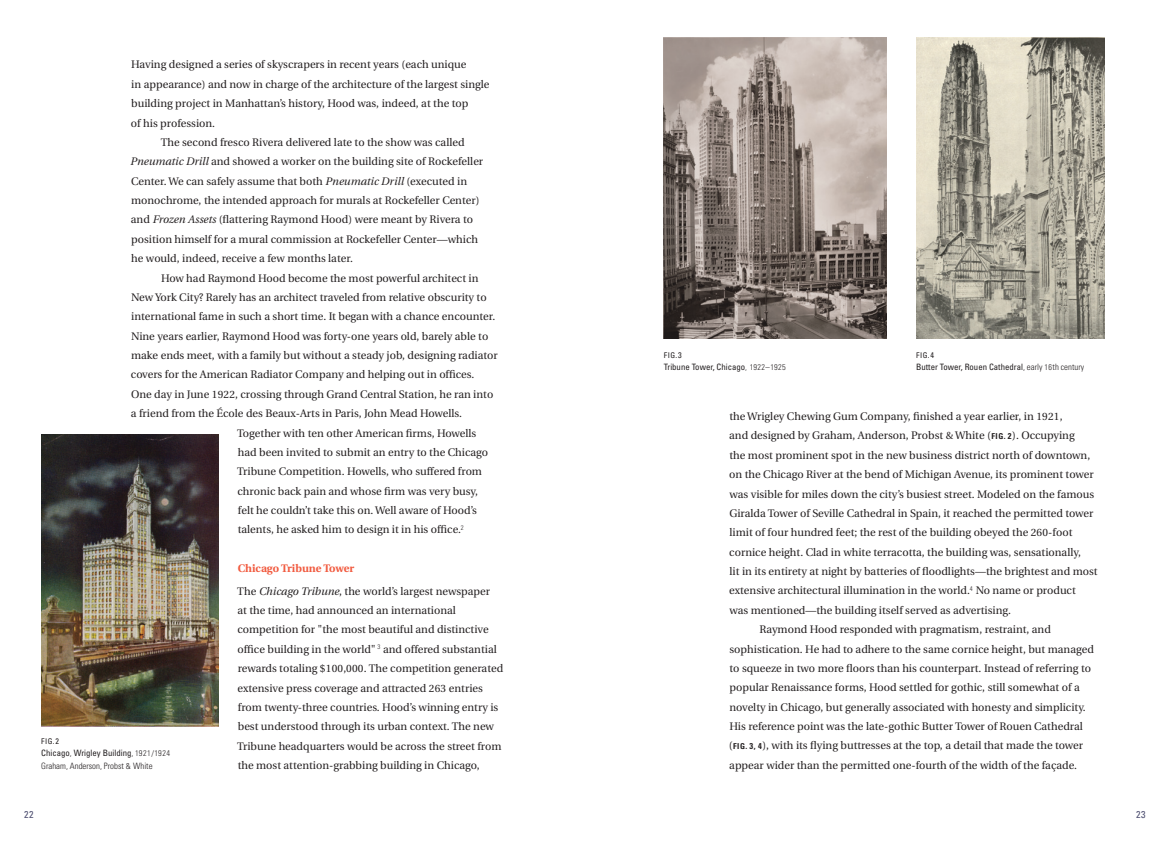
<style>
.page{position:relative;width:1170px;height:855px;background:#fff}
.page>*{position:absolute;margin:0;border:0;box-sizing:border-box;transform-origin:0 0}
.t1{font:11px/19.4px "Utopia";color:#231f20}
.t2{font:condensed 10px "Univers";color:#4e4f71}
.t3{font:condensed 8.75px "Univers";color:#231f20}
.t4{font:300 condensed 8.75px/12.5px "Univers";color:#231f20}
.t5{font:condensed 7.75px "Univers";letter-spacing:.07em;color:#231f20}
.s1{font-style:italic}
.s2{font-size:10.62px}
.s3{font-weight:700;color:#f15b40}
.s4{font-size:8px}
.s5{font-weight:400}
.s6{font-size:8.62px}
.s7{font-size:8.12px}
.s8{font-weight:300;font-size:8.12px}
.s9{font-weight:300}
.s10{font-family:"Univers";font-weight:700;font-stretch:condensed;font-size:8.12px}
.s11{font-family:"Univers";font-weight:700;font-stretch:condensed;font-size:8.5px}
</style>
<div class="page">
<img style="left:916px;top:38px;width:189px;height:301px">
<img style="left:41px;top:435px;width:177px;height:291px">
<img style="left:664px;top:38px;width:222px;height:301px">
<p class="t1" style="left:131px;top:55px;width:337px">Having designed a series of skyscrapers in recent years (each unique</p>
<p class="t1" style="left:131px;top:75px;width:360px">in appearance) and now in charge of the architecture of the largest single</p>
<p class="t1" style="left:131px;top:94px;width:339px">building project in Manhattan’s history, Hood was, indeed, at the top</p>
<p class="t1" style="left:131px;top:113px;width:86px">of his profession.</p>
<p class="t1" style="left:161px;top:133px;width:305px">The second fresco Rivera delivered late to the show was called</p>
<p class="t1" style="left:130px;top:152px;width:355px"><span class="s1">Pneumatic Drill</span> and showed a worker on the building site of Rockefeller</p>
<p class="t1" style="left:131px;top:171px;width:338px">Center. We can safely assume that both <span class="s1">Pneumatic Drill</span> (executed in</p>
<p class="t1" style="left:131px;top:191px;width:350px">monochrome, the intended approach for murals at Rockefeller Center)</p>
<p class="t1" style="left:131px;top:210px;width:344px">and <span class="s1">Frozen Assets</span> (flattering Raymond Hood) were meant by Rivera to</p>
<p class="t1" style="left:131px;top:230px;width:348px">position himself for a mural commission at Rockefeller Center—which</p>
<p class="t1" style="left:131px;top:249px;width:223px">he would, indeed, receive a few months later.</p>
<p class="t1" style="left:161px;top:268px;width:319px">How had Raymond Hood become the most powerful architect in</p>
<p class="t1" style="left:131px;top:288px;width:357px">New York City? Rarely has an architect traveled from relative obscurity to</p>
<p class="t1" style="left:131px;top:307px;width:366px">international fame in such a short time. It began with a chance encounter.</p>
<p class="t1" style="left:131px;top:326px;width:359px">Nine years earlier, Raymond Hood was forty-one years old, barely able to</p>
<p class="t1" style="left:131px;top:346px;width:368px">make ends meet, with a family but without a steady job, designing radiator</p>
<p class="t1" style="left:131px;top:365px;width:345px">covers for the American Radiator Company and helping out in offices.</p>
<p class="t1" style="left:131px;top:385px;width:364px">One day in June <span class="s2">1922</span>, crossing through Grand Central Station, he ran into</p>
<p class="t1" style="left:131px;top:404px;width:333px">a friend from the École des Beaux-Arts in Paris, John Mead Howells.</p>
<p class="t1" style="left:237px;top:423px;width:241px">Together with ten other American firms, Howells</p>
<p class="t1" style="left:238px;top:443px;width:252px">had been invited to submit an entry to the Chicago</p>
<p class="t1" style="left:237px;top:462px;width:246px">Tribune Competition. Howells, who suffered from</p>
<p class="t1" style="left:238px;top:481px;width:242px">chronic back pain and whose firm was very busy,</p>
<p class="t1" style="left:238px;top:501px;width:241px">felt he couldn’t take this on. Well aware of Hood’s</p>
<p class="t1" style="left:238px;top:520px;width:228px">talents, he asked him to design it in his office.<sup>2</sup></p>
<p class="t1" style="left:237px;top:557px;width:254px;line-height:23.1px"><span class="s3">Chicago Tribune Tower<br></span>The <span class="s1">Chicago Tribune</span>, the world’s largest newspaper</p>
<p class="t1" style="left:237px;top:601px;width:268px">at the time, had announced an international competition for "the most beautiful and distinctive office building in the world" <sup>3</sup> and offered substantial rewards totaling <span class="s2">$100</span>,<span class="s2">000</span>. The competition generated extensive press coverage and attracted <span class="s2">263</span> entries from twenty-three countries. Hood’s winning entry is best understood through its urban context. The new Tribune headquarters would be across the street from the most attention-grabbing building in Chicago,</p>
<p class="t5" style="left:41px;top:736px;width:19px">FIG<span class="s4">.2</span></p>
<p class="t4" style="left:41px;top:747px;width:130px"><span class="s5">Chicago</span><span class="s6">,</span> <span class="s5">Wrigley Building</span><span class="s6">,</span> <span class="s7">1921</span><span class="s4">/</span><span class="s7">1924<br></span>Graham, Anderson, Probst <span class="s7">&amp;</span> White</p>
<p class="t5" style="left:664px;top:350px;width:20px">FIG<span class="s7">.3</span></p>
<p class="t3" style="left:664px;top:362px;width:124px">Tribune Tower, Chicago<span class="s8">, 1922</span><span class="s9">–</span><span class="s8">1925</span></p>
<p class="t5" style="left:916px;top:350px;width:20px">FIG<span class="s7">.4</span></p>
<p class="t3" style="left:916px;top:362px;width:170px">Butter Tower, Rouen Cathedral<span class="s9">, early</span> <span class="s8">16</span><span class="s9">th century</span></p>
<p class="t1" style="left:729px;top:407px;width:335px">the Wrigley Chewing Gum Company, finished a year earlier, in <span class="s2">1921</span>,</p>
<p class="t1" style="left:729px;top:426px;width:347px">and designed by Graham, Anderson, Probst <span class="s2">&amp;</span> White (<span class="s10">FIG</span><span class="s11">. 2</span>). Occupying</p>
<p class="t1" style="left:729px;top:446px;width:362px">the most prominent spot in the new business district north of downtown,</p>
<p class="t1" style="left:729px;top:465px;width:366px">on the Chicago River at the bend of Michigan Avenue, its prominent tower</p>
<p class="t1" style="left:729px;top:484px;width:366px">was visible for miles down the city’s busiest street. Modeled on the famous</p>
<p class="t1" style="left:729px;top:504px;width:365px">Giralda Tower of Seville Cathedral in Spain, it reached the permitted tower</p>
<p class="t1" style="left:730px;top:523px;width:344px">limit of four hundred feet; the rest of the building obeyed the <span class="s2">260</span>-foot</p>
<p class="t1" style="left:729px;top:543px;width:353px">cornice height. Clad in white terracotta, the building was, sensationally,</p>
<p class="t1" style="left:730px;top:562px;width:370px">lit in its entirety at night by batteries of floodlights—the brightest and most</p>
<p class="t1" style="left:729px;top:581px;width:348px">extensive architectural illumination in the world.<sup>4</sup> No name or product</p>
<p class="t1" style="left:729px;top:601px;width:283px">was mentioned—the building itself served as advertising.</p>
<p class="t1" style="left:759px;top:620px;width:293px">Raymond Hood responded with pragmatism, restraint, and</p>
<p class="t1" style="left:729px;top:639px;width:366px">sophistication. He had to adhere to the same cornice height, but managed</p>
<p class="t1" style="left:729px;top:659px;width:363px">to squeeze in two more floors than his counterpart. Instead of referring to</p>
<p class="t1" style="left:730px;top:678px;width:352px">popular Renaissance forms, Hood settled for gothic, still somewhat of a</p>
<p class="t1" style="left:729px;top:697px;width:358px">novelty in Chicago, but generally associated with honesty and simplicity.</p>
<p class="t1" style="left:729px;top:717px;width:355px">His reference point was the late-gothic Butter Tower of Rouen Cathedral</p>
<p class="t1" style="left:729px;top:736px;width:356px">(<span class="s10">FIG</span><span class="s11">. 3, 4</span>), with its flying buttresses at the top, a detail that made the tower</p>
<p class="t1" style="left:729px;top:756px;width:349px">appear wider than the permitted one-fourth of the width of the façade.</p>
<p class="t2" style="left:24px;top:808px;width:11px">22</p>
<p class="t2" style="left:1136px;top:808px;width:11px">23</p>
</div>
